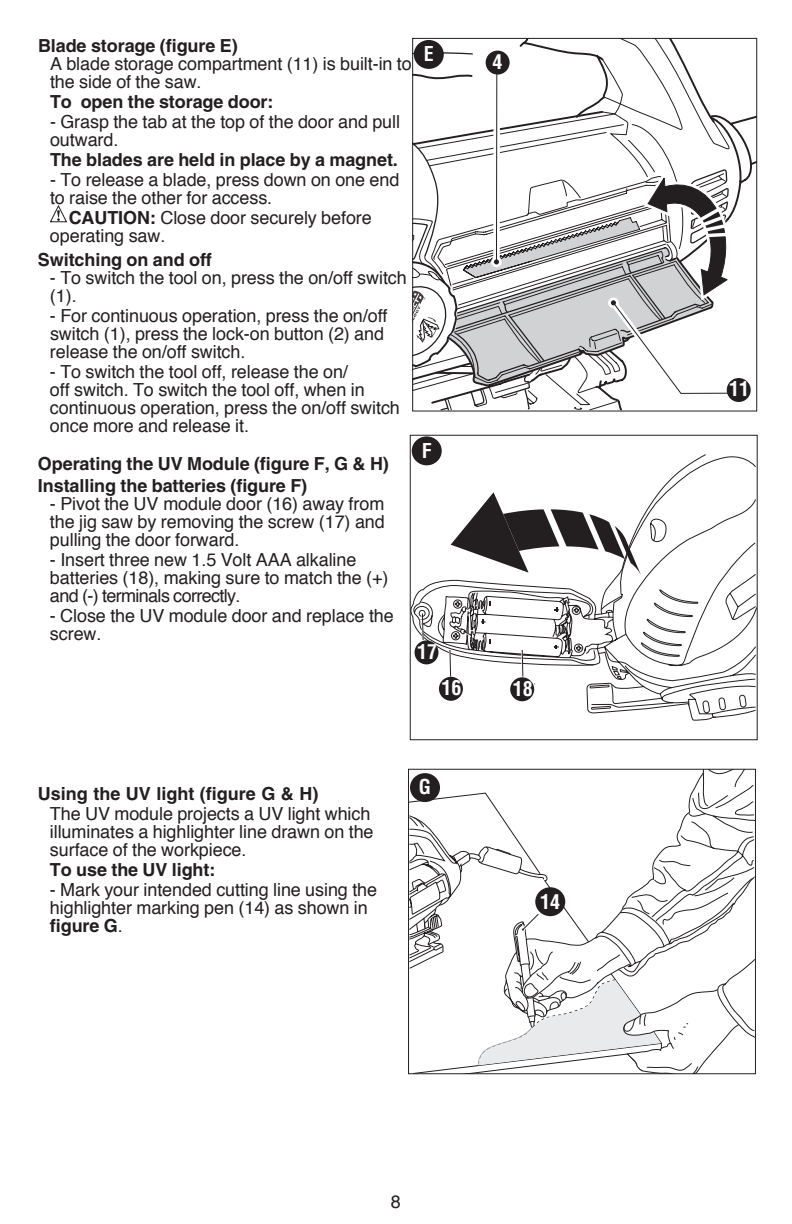
<style>
.page{position:relative;width:792px;height:1224px;background:#fff}
.page>*{position:absolute;margin:0;border:0;box-sizing:border-box;transform-origin:0 0}
.t1{font:700 condensed 20px "Helvetica LT Std";color:#fff}
.t2{font:18px/18px "Helvetica";letter-spacing:-.005em;color:#231f20}
.t3{font:700 18px/22px "Helvetica LT Std";letter-spacing:-.005em;color:#231f20}
.s1{font-family:"Helvetica LT Std";font-weight:700}
.s2{font-family:"Helvetica";font-weight:400}
</style>
<div class="page">
<svg style="left:50px;top:205px;width:17px;height:18px"></svg>
<svg style="left:742px;top:116px;width:13px;height:67px"></svg>
<svg style="left:414px;top:40px;width:328px;height:369px"></svg>
<div style="left:412px;top:38px;width:345px;height:373px;border:1px solid #231f20"></div>
<div style="left:414px;top:40px;width:30px;height:29px;background:#231f20;border-radius:50%"></div>
<svg style="left:412px;top:454px;width:343px;height:263px"></svg>
<svg style="left:554px;top:608px;width:5px;height:4px"></svg>
<svg style="left:554px;top:645px;width:5px;height:4px"></svg>
<svg style="left:481px;top:620px;width:5px;height:4px"></svg>
<svg style="left:451px;top:492px;width:191px;height:85px"></svg>
<svg style="left:520px;top:649px;width:4px;height:28px"></svg>
<svg style="left:448px;top:649px;width:4px;height:28px"></svg>
<svg style="left:421px;top:612px;width:3px;height:29px"></svg>
<div style="left:410px;top:435px;width:347px;height:305px;border:1px solid #231f20"></div>
<div style="left:412px;top:436px;width:30px;height:29px;background:#231f20;border-radius:50%"></div>
<div style="left:486px;top:51px;width:24px;height:24px;background:#231f20;border-radius:50%"></div>
<div style="left:727px;top:378px;width:24px;height:24px;background:#231f20;border-radius:50%"></div>
<div style="left:510px;top:677px;width:24px;height:24px;background:#231f20;border-radius:50%"></div>
<div style="left:439px;top:677px;width:24px;height:24px;background:#231f20;border-radius:50%"></div>
<div style="left:415px;top:640px;width:24px;height:24px;background:#231f20;border-radius:50%"></div>
<svg style="left:410px;top:771px;width:344px;height:301px"></svg>
<div style="left:408px;top:769px;width:348px;height:305px;border:1px solid #231f20"></div>
<div style="left:410px;top:773px;width:30px;height:29px;background:#231f20;border-radius:50%"></div>
<div style="left:535px;top:887px;width:30px;height:29px;background:#231f20;border-radius:50%"></div>
<p class="t3" style="left:38px;top:34px;width:201px">Blade storage (figure E)</p>
<p class="t2" style="left:50px;top:55px;width:363px">A blade storage compartment (11) is built-in to the side of the saw.</p>
<p class="t3" style="left:50px;top:90px;width:225px">To open the storage door:</p>
<p class="t2" style="left:50px;top:113px;width:352px">- Grasp the tab at the top of the door and pull outward.</p>
<p class="t3" style="left:50px;top:148px;width:349px">The blades are held in place by a magnet.</p>
<p class="t2" style="left:50px;top:171px;width:351px">- To release a blade, press down on one end to raise the other for access.</p>
<p class="t2" style="left:50px;top:209px;width:323px;text-indent:19px"><span class="s1">CAUTION:</span> Close door securely before operating saw.</p>
<p class="t3" style="left:38px;top:248px;width:175px">Switching on and off</p>
<p class="t2" style="left:50px;top:269px;width:358px">- To switch the tool on, press the on/off switch (1).</p>
<p class="t2" style="left:50px;top:307px;width:339px">- For continuous operation, press the on/off switch (1), press the lock-on button (2) and release the on/off switch.</p>
<p class="t2" style="left:50px;top:363px;width:351px">- To switch the tool off, release the on/<br>off switch. To switch the tool off, when in continuous operation, press the on/off switch once more and release it.</p>
<p class="t3" style="left:38px;top:452px;width:352px">Operating the UV Module (figure F, G &amp; H)<br>Installing the batteries (figure F)</p>
<p class="t2" style="left:50px;top:495px;width:336px;text-align:justify">- Pivot the UV module door (16) away from the jig saw by removing the screw (17) and pulling the door forward.</p>
<p class="t2" style="left:50px;top:551px;width:340px">- Insert three new 1.5 Volt AAA alkaline batteries (18), making sure to match the (+) and (-) terminals correctly.</p>
<p class="t2" style="left:50px;top:607px;width:345px">- Close the UV module door and replace the screw.</p>
<p class="t1" style="left:424px;top:41px;width:9px">E</p>
<p class="t1" style="left:422px;top:438px;width:9px">F</p>
<p class="t1" style="left:417px;top:639px;width:21px">17</p>
<p class="t1" style="left:493px;top:49px;width:11px">4</p>
<p class="t1" style="left:441px;top:675px;width:21px">16</p>
<p class="t1" style="left:513px;top:676px;width:21px">18</p>
<p class="t3" style="left:38px;top:783px;width:282px">Using the UV light (figure G &amp; H)</p>
<p class="t2" style="left:50px;top:805px;width:325px">The UV module projects a UV light which illuminates a highlighter line drawn on the surface of the workpiece.</p>
<p class="t3" style="left:50px;top:859px;width:167px">To use the UV light:</p>
<p class="t2" style="left:50px;top:881px;width:329px">- Mark your intended cutting line using the highlighter marking pen (14) as shown in</p>
<p class="t3" style="left:50px;top:915px;width:74px">figure G<span class="s2">.</span></p>
<p class="t1" style="left:419px;top:775px;width:14px">G</p>
<p class="t1" style="left:540px;top:889px;width:21px">14</p>
<p class="t2" style="left:391px;top:1193px;width:12px">8</p>
<p class="t1" style="left:729px;top:377px;width:21px">11</p>
</div>
